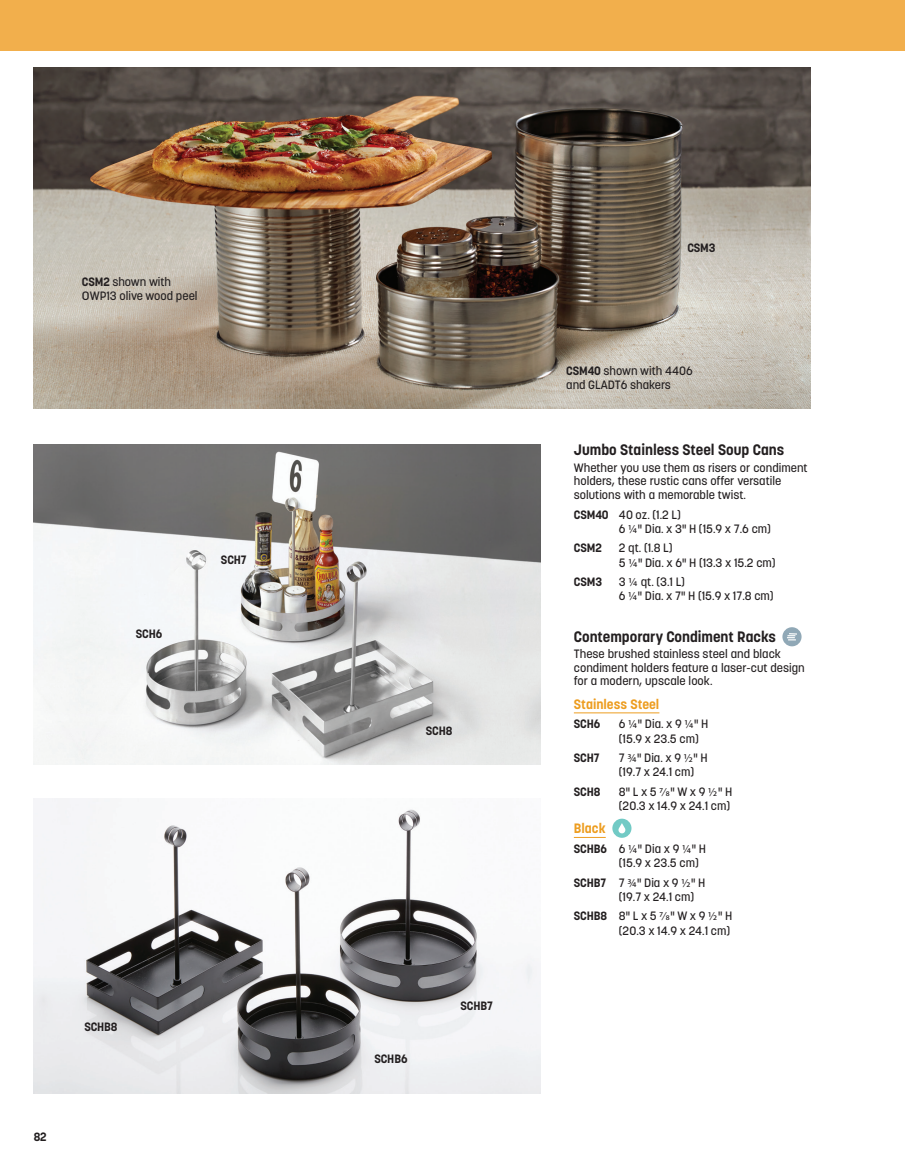
<style>
.page{position:relative;width:905px;height:1175px;background:#fff}
.page>*{position:absolute;margin:0;border:0;box-sizing:border-box;transform-origin:0 0}
.t1{font:700 15px "Korolev";color:#231f20}
.t2{font:700 13.5px "Korolev";color:#ed9d20}
.t3{font:500 12px/14.2px "Korolev";color:#231f20}
.t4{font:700 12px "Korolev";letter-spacing:-.01em;color:#231f20}
.s1{font-weight:700}
.s2{font-family:"Myriad Pro";font-weight:400}
</style>
<div class="page">
<img style="left:34px;top:798px;width:506px;height:296px">
<img style="left:34px;top:444px;width:506px;height:320px">
<img style="left:34px;top:68px;width:776px;height:340px">
<div style="left:0;top:0;width:904px;height:51px;background:#f2af4c"></div>
<hr style="left:574px;top:712px;width:85px;height:1px;background:#ed9d20">
<hr style="left:574px;top:837px;width:31px;height:1px;background:#ed9d20">
<div style="left:782px;top:627px;width:19px;height:19px;background:#90a8b6;border-radius:50%"></div>
<svg style="left:787px;top:633px;width:10px;height:7px"></svg>
<div style="left:612px;top:818px;width:19px;height:19px;background:#72cac5;border-radius:50%"></div>
<svg style="left:618px;top:823px;width:7px;height:10px"></svg>
<p class="t3" style="left:82px;top:275px;width:117px"><span class="s1">CSM2</span> shown with<br>OWP13 olive wood peel</p>
<p class="t4" style="left:136px;top:626px;width:28px">SCH6</p>
<p class="t4" style="left:221px;top:552px;width:27px">SCH7</p>
<p class="t4" style="left:84px;top:1018px;width:35px">SCHB8</p>
<p class="t4" style="left:34px;top:1129px;width:14px">82</p>
<p class="t4" style="left:426px;top:723px;width:28px">SCH8</p>
<p class="t4" style="left:374px;top:1051px;width:35px">SCHB6</p>
<p class="t4" style="left:460px;top:998px;width:34px">SCHB7</p>
<p class="t4" style="left:687px;top:240px;width:30px">CSM3</p>
<p class="t3" style="left:566px;top:363px;width:128px"><span class="s1">CSM40</span> shown with 4406 and GLADT6 shakers</p>
<p class="t1" style="left:574px;top:440px;width:212px">Jumbo Stainless Steel Soup Cans</p>
<p class="t3" style="left:574px;top:461px;width:235px;line-height:13.5px">Whether you use them as risers or condiment holders, these rustic cans offer versatile solutions with a memorable twist.</p>
<p class="t3" style="left:619px;top:507px;width:153px;text-indent:-45px"><span class="s1">CSM40</span> 40 oz. (1.2 L)<br>6 <span class="s2">1/4</span>" Dia. x 3" H (15.9 x 7.6 cm)</p>
<p class="t4" style="left:574px;top:540px;width:29px">CSM2</p>
<p class="t3" style="left:619px;top:541px;width:158px">2 qt. (1.8 L)<br>5 <span class="s2">1/4</span>" Dia. x 6" H (13.3 x 15.2 cm)</p>
<p class="t4" style="left:574px;top:574px;width:30px">CSM3</p>
<p class="t3" style="left:619px;top:575px;width:156px">3 <span class="s2">1/4</span> qt. (3.1 L)<br>6 <span class="s2">1/4</span>" Dia. x 7" H (15.9 x 17.8 cm)</p>
<p class="t1" style="left:574px;top:627px;width:203px">Contemporary Condiment Racks</p>
<p class="t3" style="left:574px;top:647px;width:232px;line-height:13.5px">These brushed stainless steel and black condiment holders feature a laser-cut design for a modern, upscale look.</p>
<p class="t2" style="left:574px;top:695px;width:87px">Stainless Steel</p>
<p class="t4" style="left:574px;top:716px;width:28px">SCH6</p>
<p class="t3" style="left:619px;top:717px;width:91px">6 <span class="s2">1/4</span>" Dia. x 9 <span class="s2">1/4</span>" H (15.9 x 23.5 cm)</p>
<p class="t4" style="left:574px;top:750px;width:27px">SCH7</p>
<p class="t3" style="left:619px;top:750px;width:90px">7 <span class="s2">3/4</span>" Dia. x 9 <span class="s2">1/2</span>" H (19.7 x 24.1 cm)</p>
<p class="t4" style="left:574px;top:784px;width:28px">SCH8</p>
<p class="t3" style="left:619px;top:784px;width:115px">8" L x 5 <span class="s2">7/8</span>" W x 9 <span class="s2">1/2</span>" H (20.3 x 14.9 x 24.1 cm)</p>
<p class="t2" style="left:574px;top:820px;width:33px">Black</p>
<p class="t3" style="left:619px;top:841px;width:89px;text-indent:-45px"><span class="s1">SCHB6</span> 6 <span class="s2">1/4</span>" Dia x 9 <span class="s2">1/4</span>" H (15.9 x 23.5 cm)</p>
<p class="t3" style="left:619px;top:875px;width:88px;text-indent:-45px"><span class="s1">SCHB7</span> 7 <span class="s2">3/4</span>" Dia x 9 <span class="s2">1/2</span>" H (19.7 x 24.1 cm)</p>
<p class="t3" style="left:574px;top:909px;width:160px;text-align:right"><span class="s1">SCHB8</span> 8" L x 5 <span class="s2">7/8</span>" W x 9 <span class="s2">1/2</span>" H (20.3 x 14.9 x 24.1 cm)</p>
</div>
